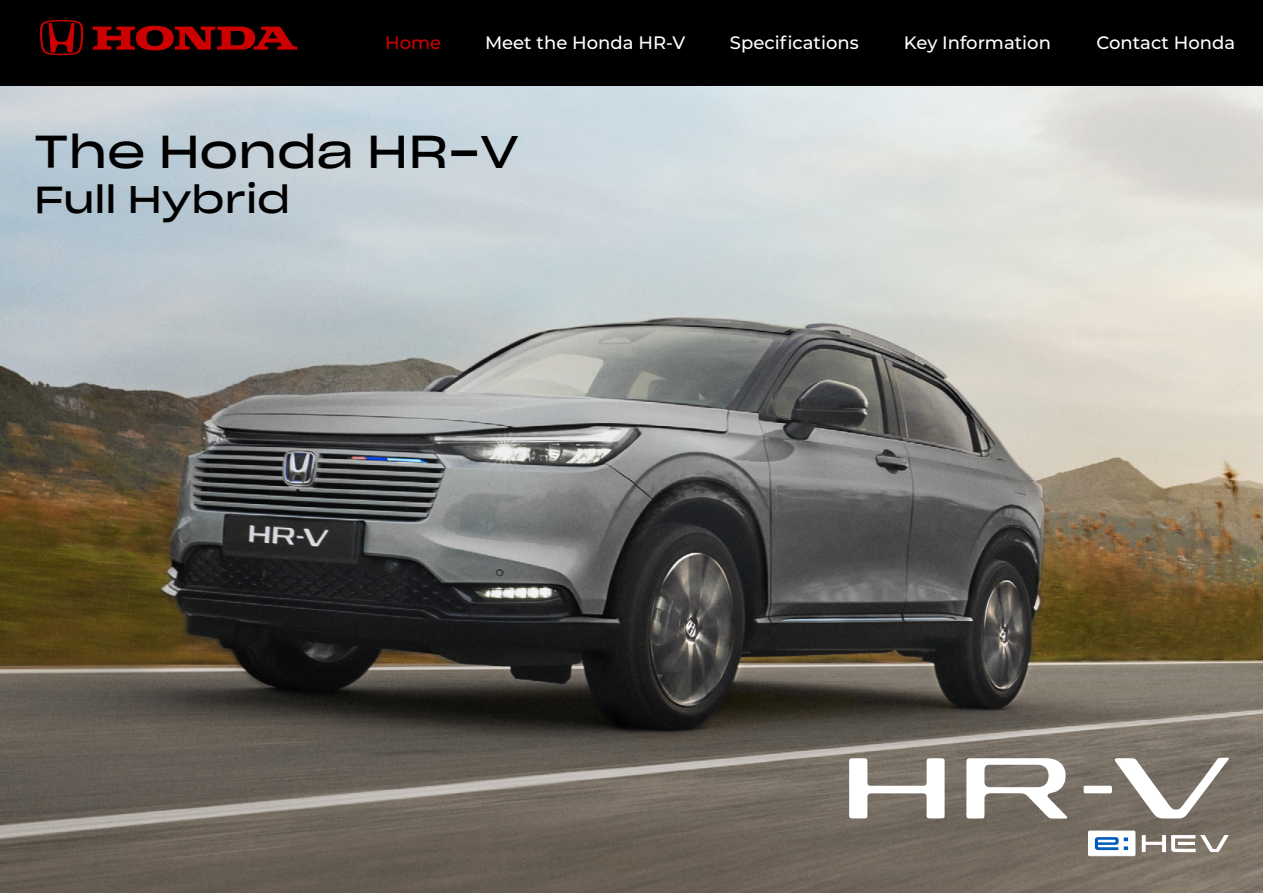
<style>
.page{position:relative;width:1263px;height:893px;background:#fff}
.page>*{position:absolute;margin:0;border:0;box-sizing:border-box;transform-origin:0 0}
.t1{font:45px "Sharp Grotesk Book 25";color:#000}
.t2{font:37.5px "Sharp Grotesk Book 25";color:#000}
.t3{font:500 18px "Montserrat";color:#fff}
.t4{font:500 18px "Montserrat";color:#c00}
</style>
<div class="page">
<img style="left:0;top:85px;width:1263px;height:808px">
<div style="left:0;top:0;width:1263px;height:85px;background:#000"></div>
<svg style="left:93px;top:26px;width:204px;height:24px"></svg>
<svg style="left:40px;top:20px;width:43px;height:35px"></svg>
<div style="left:1088px;top:831px;width:47px;height:25px;background:#fff"></div>
<div style="left:1088px;top:831px;width:47px;height:25px;border:1px solid #fff"></div>
<svg style="left:1095px;top:837px;width:33px;height:13px"></svg>
<svg style="left:1142px;top:835px;width:87px;height:17px"></svg>
<svg style="left:966px;top:758px;width:101px;height:61px"></svg>
<svg style="left:849px;top:758px;width:95px;height:60px"></svg>
<svg style="left:1084px;top:758px;width:145px;height:60px"></svg>
<p class="t4" style="left:385px;top:30px;width:58px">Home</p>
<p class="t3" style="left:485px;top:30px;width:202px">Meet the Honda HR-V</p>
<p class="t3" style="left:730px;top:30px;width:130px">Specifications</p>
<p class="t3" style="left:904px;top:30px;width:148px">Key Information</p>
<p class="t3" style="left:1096px;top:30px;width:140px">Contact Honda</p>
<h1 class="t1" style="left:34px;top:113px;width:486px">The Honda HR-V</h1>
<h2 class="t2" style="left:34px;top:167px;width:258px">Full Hybrid</h2>
</div>
